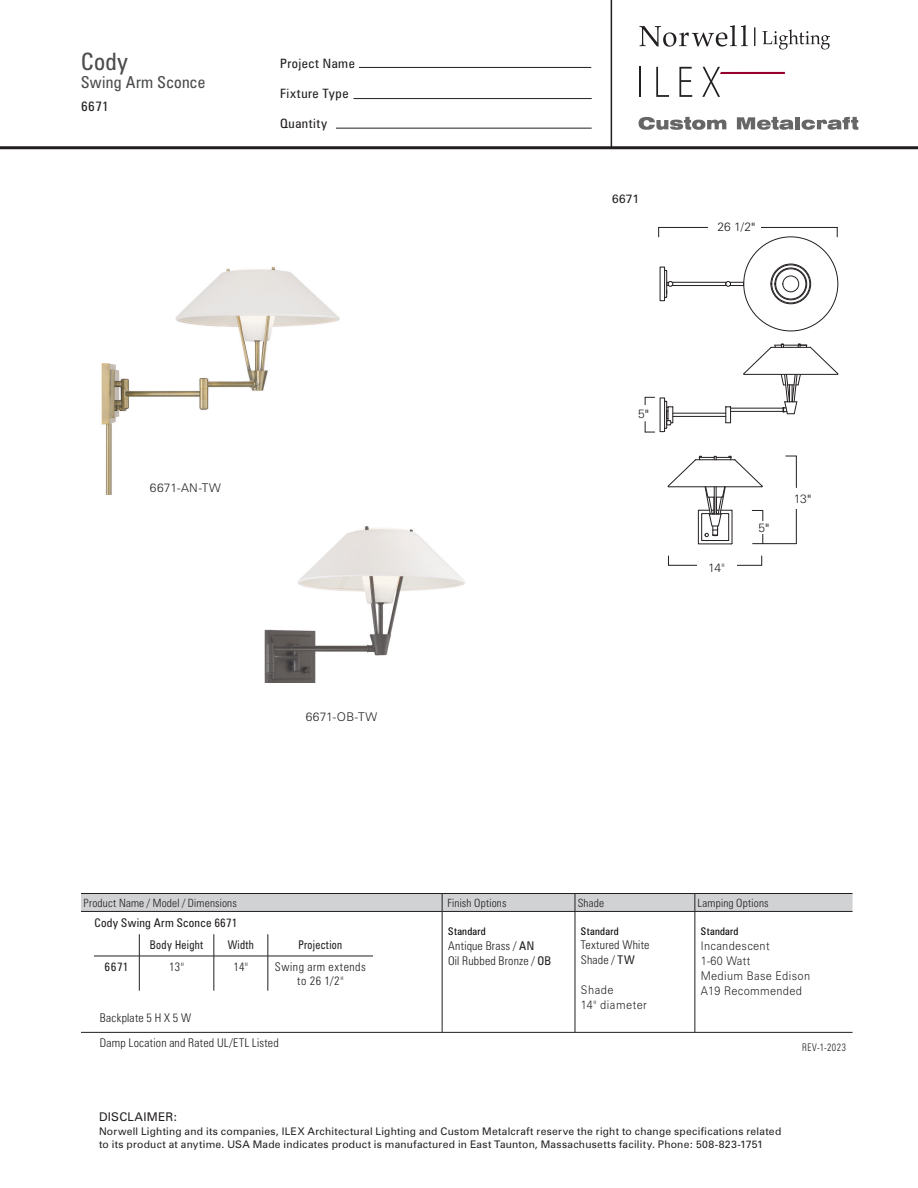
<style>
.page{position:relative;width:918px;height:1188px;background:#fff}
.page>*{position:absolute;margin:0;border:0;box-sizing:border-box;transform-origin:0 0}
.PRODUCT_Name_85__blk{font:condensed 24px "Zurich BT";color:#4b4c4d}
.PRODUCT_Name_85__blk-2{font:condensed 16.5px "Zurich BT";letter-spacing:.015em;color:#4b4c4d}
.t1{font:condensed 13.5px "Zurich BT";color:#231f20;scale:1.05 1}
.t2{font:condensed 12.9px "Zurich BT";letter-spacing:.04em;color:#231f20;scale:1.05 1}
.Table_text{font:300 condensed 12px/15px "Zurich BT";letter-spacing:.02em;color:#231f20}
.Table_text-2{font:300 12px/15px "Zurich BT";letter-spacing:.03em;color:#231f20;scale:.9 1}
.Table_text-3{font:300 12px "Zurich BT";letter-spacing:.03em;color:#231f20}
.ProductNameNumber_ta{font:condensed 12px "Zurich BT";letter-spacing:.02em;color:#231f20}
.Table_text-4{font:condensed 12px "Zurich BT";letter-spacing:.03em;color:#231f20;scale:.9 1}
.Table_text-5{font:300 condensed 12px/13.5px "Zurich BT";letter-spacing:.04em;color:#231f20;text-align:center}
.t3{font:12px "Zurich BT";letter-spacing:.02em;color:#231f20}
.specs{font:300 condensed 12px "Zurich BT";letter-spacing:.015em;color:#231f20}
.Table_text-6{font:300 12px "Zurich BT";letter-spacing:.05em;color:#231f20;scale:.9 1}
.White_Table_Text{font:300 condensed 11.4px "Zurich BT";letter-spacing:.02em;color:#231f20}
.t4{font:10.5px/13.5px "Zurich BT";letter-spacing:.025em;color:#231f20}
.Table_Text_Header{font:condensed 10.5px "Zurich BT";letter-spacing:.025em;color:#000}
.t5{font:300 condensed 10.5px "Zurich BT";letter-spacing:.055em;color:#231f20;scale:.9 1}
.s1{font-weight:400}
</style>
<div class="page">
<hr style="left:0;top:146px;width:918px;height:3px;background:#231f20">
<hr style="left:359px;top:67px;width:232px;height:1px;background:#231f20">
<hr style="left:353px;top:98px;width:239px;height:1px;background:#231f20">
<hr style="left:336px;top:128px;width:256px;height:1px;background:#231f20">
<hr style="left:611px;top:0;width:1px;height:148px;background:#231f20">
<svg style="left:639px;top:25px;width:109px;height:22px"></svg>
<svg style="left:762px;top:29px;width:68px;height:20px"></svg>
<svg style="left:754px;top:28px;width:1px;height:18px"></svg>
<hr style="left:639px;top:67px;width:2px;height:30px;background:#221f1f">
<svg style="left:656px;top:67px;width:13px;height:30px"></svg>
<svg style="left:679px;top:67px;width:13px;height:30px"></svg>
<svg style="left:702px;top:67px;width:83px;height:30px"></svg>
<div style="left:795px;top:117px;width:5px;height:12px;background:#666"></div>
<svg style="left:802px;top:117px;width:56px;height:13px"></svg>
<svg style="left:737px;top:117px;width:57px;height:13px"></svg>
<svg style="left:638px;top:117px;width:88px;height:13px"></svg>
<hr style="left:81px;top:893px;width:361px;height:1px;background:#231f20">
<hr style="left:575px;top:893px;width:120px;height:1px;background:#231f20">
<div style="left:81px;top:894px;width:772px;height:17px;background:#d1d2d4"></div>
<hr style="left:442px;top:893px;width:133px;height:1px;background:#231f20">
<hr style="left:695px;top:893px;width:158px;height:1px;background:#231f20">
<hr style="left:81px;top:911px;width:361px;height:1px;background:#231f20">
<hr style="left:81px;top:1032px;width:361px;height:1px;background:#231f20">
<hr style="left:575px;top:912px;width:1px;height:120px;background:#231f20">
<hr style="left:575px;top:911px;width:120px;height:1px;background:#231f20">
<hr style="left:575px;top:1032px;width:120px;height:1px;background:#231f20">
<hr style="left:442px;top:912px;width:1px;height:120px;background:#231f20">
<hr style="left:695px;top:912px;width:1px;height:120px;background:#231f20">
<hr style="left:442px;top:911px;width:133px;height:1px;background:#231f20">
<hr style="left:442px;top:1032px;width:133px;height:1px;background:#231f20">
<hr style="left:695px;top:911px;width:158px;height:1px;background:#231f20">
<hr style="left:695px;top:1032px;width:158px;height:1px;background:#231f20">
<svg style="left:214px;top:934px;width:1px;height:22px"></svg>
<hr style="left:94px;top:956px;width:45px;height:1px;background:#231f20">
<hr style="left:139px;top:956px;width:75px;height:1px;background:#231f20">
<hr style="left:214px;top:956px;width:54px;height:1px;background:#231f20">
<hr style="left:214px;top:956px;width:1px;height:35px;background:#231f20">
<svg style="left:139px;top:934px;width:1px;height:22px"></svg>
<hr style="left:139px;top:956px;width:1px;height:35px;background:#231f20">
<svg style="left:268px;top:934px;width:1px;height:22px"></svg>
<hr style="left:268px;top:956px;width:105px;height:1px;background:#231f20">
<hr style="left:268px;top:956px;width:1px;height:35px;background:#231f20">
<hr style="left:753px;top:543px;width:43px;height:1px;background:#231f20">
<hr style="left:796px;top:456px;width:1px;height:32px;background:#231f20">
<hr style="left:796px;top:507px;width:1px;height:37px;background:#231f20">
<hr style="left:659px;top:227px;width:49px;height:1px;background:#231f20">
<hr style="left:756px;top:227px;width:81px;height:1px;background:#231f20">
<svg style="left:645px;top:397px;width:10px;height:8px"></svg>
<svg style="left:645px;top:422px;width:10px;height:11px"></svg>
<hr style="left:725px;top:565px;width:37px;height:1px;background:#231f20">
<hr style="left:669px;top:565px;width:30px;height:1px;background:#231f20">
<hr style="left:673px;top:413px;width:53px;height:1px;background:#231f20">
<hr style="left:673px;top:416px;width:53px;height:1px;background:#231f20">
<hr style="left:731px;top:408px;width:52px;height:1px;background:#231f20">
<hr style="left:731px;top:411px;width:52px;height:1px;background:#231f20">
<div style="left:771px;top:264px;width:40px;height:40px;border:1px solid #231f20;border-radius:50%"></div>
<div style="left:783px;top:276px;width:16px;height:16px;border:1px solid #231f20;border-radius:50%"></div>
<div style="left:775px;top:269px;width:31px;height:30px;border:1px solid #231f20;border-radius:50%"></div>
<div style="left:775px;top:268px;width:32px;height:32px;border:1px solid #231f20;border-radius:50%"></div>
<div style="left:772px;top:265px;width:38px;height:38px;border:1px solid #231f20;border-radius:50%"></div>
<hr style="left:672px;top:282px;width:54px;height:1px;background:#231f20">
<hr style="left:672px;top:285px;width:54px;height:1px;background:#231f20">
<hr style="left:699px;top:544px;width:32px;height:1px;background:#231f20">
<svg style="left:664px;top:398px;width:10px;height:34px"></svg>
<svg style="left:725px;top:406px;width:6px;height:17px"></svg>
<svg style="left:743px;top:344px;width:95px;height:70px"></svg>
<svg style="left:668px;top:456px;width:96px;height:88px"></svg>
<svg style="left:726px;top:281px;width:18px;height:5px"></svg>
<svg style="left:664px;top:267px;width:9px;height:34px"></svg>
<img style="left:264px;top:526px;width:201px;height:157px">
<img style="left:101px;top:266px;width:239px;height:229px">
<div style="left:697px;top:558px;width:39px;height:18px;background:#fff"></div>
<div style="left:712px;top:222px;width:49px;height:13px;background:#fff"></div>
<div style="left:788px;top:488px;width:29px;height:20px;background:#fff"></div>
<div style="left:752px;top:521px;width:24px;height:13px;background:#fff"></div>
<p class="PRODUCT_Name_85__blk" style="left:81px;top:47px;width:49px">Cody</p>
<p class="PRODUCT_Name_85__blk-2" style="left:81px;top:73px;width:126px">Swing Arm Sconce</p>
<p class="t1" style="left:81px;top:98px;width:28px">6671</p>
<p class="t2" style="left:280px;top:56px;width:73px">Project Name</p>
<p class="t2" style="left:280px;top:86px;width:67px">Fixture Type</p>
<p class="t2" style="left:280px;top:116px;width:47px">Quantity</p>
<p class="Table_text-3" style="left:150px;top:480px;width:73px">6671-AN-TW</p>
<p class="Table_text-3" style="left:306px;top:710px;width:73px">6671-OB-TW</p>
<p class="t3" style="left:612px;top:191px;width:28px">6671</p>
<p class="Table_text-3" style="left:717px;top:220px;width:39px">26 1/2<span class="s1">"</span></p>
<p class="Table_text-3" style="left:638px;top:406px;width:12px">5<span class="s1">"</span></p>
<p class="Table_text-3" style="left:708px;top:560px;width:18px">14"</p>
<p class="Table_text-3" style="left:759px;top:521px;width:12px">5<span class="s1">"</span></p>
<p class="Table_text-3" style="left:794px;top:491px;width:19px">13<span class="s1">"</span></p>
<p class="White_Table_Text" style="left:84px;top:896px;width:155px">Product Name / Model / Dimensions</p>
<p class="White_Table_Text" style="left:447px;top:896px;width:61px">Finish Options</p>
<p class="White_Table_Text" style="left:578px;top:896px;width:28px">Shade</p>
<p class="White_Table_Text" style="left:698px;top:896px;width:73px">Lamping Options</p>
<p class="ProductNameNumber_ta" style="left:94px;top:915px;width:145px">Cody Swing Arm Sconce 6671</p>
<p class="Table_Text_Header" style="left:448px;top:925px;width:39px">Standard</p>
<p class="Table_text" style="left:448px;top:938px;width:87px">Antique Brass / <span class="s1">AN</span></p>
<p class="Table_text" style="left:448px;top:953px;width:105px">Oil Rubbed Bronze / <span class="s1">OB</span></p>
<p class="Table_Text_Header" style="left:581px;top:925px;width:39px">Standard</p>
<p class="Table_text" style="left:581px;top:937px;width:70px">Textured White<br>Shade / <span class="s1">TW</span></p>
<p class="Table_text-2" style="left:581px;top:982px;width:38px">Shade</p>
<p class="Table_text-6" style="left:581px;top:998px;width:75px">14" diameter</p>
<p class="Table_Text_Header" style="left:701px;top:925px;width:39px">Standard</p>
<p class="Table_text-2" style="left:701px;top:938px;width:78px">Incandescent</p>
<p class="Table_text-2" style="left:701px;top:953px;width:56px">1-60 Watt</p>
<p class="Table_text-2" style="left:701px;top:968px;width:123px">Medium Base Edison<br>A19 Recommended</p>
<p class="Table_text-4" style="left:150px;top:938px;width:61px">Body Height</p>
<p class="Table_text-4" style="left:228px;top:938px;width:31px">Width</p>
<p class="Table_text-4" style="left:299px;top:938px;width:50px">Projection</p>
<p class="ProductNameNumber_ta" style="left:105px;top:960px;width:26px">6671</p>
<p class="Table_text" style="left:169px;top:959px;width:16px">13"</p>
<p class="Table_text" style="left:234px;top:959px;width:16px">14"</p>
<p class="Table_text-5" style="left:275px;top:960px;width:92px">Swing arm extends to 26 1/2"</p>
<p class="specs" style="left:100px;top:1011px;width:93px">Backplate 5 H X 5 W</p>
<p class="Table_text" style="left:100px;top:1035px;width:180px">Damp Location and Rated UL/ETL Listed</p>
<p class="t5" style="left:802px;top:1041px;width:50px">REV-1-2023</p>
<p class="t3" style="left:99px;top:1109px;width:80px">DISCLAIMER:</p>
<p class="t4" style="left:99px;top:1124px;width:684px">Norwell Lighting and its companies, ILEX Architectural Lighting and Custom Metalcraft reserve the right to change specifications related to its product at anytime. USA Made indicates product is manufactured in East Taunton, Massachusetts facility. Phone: 508-823-1751</p>
</div>
